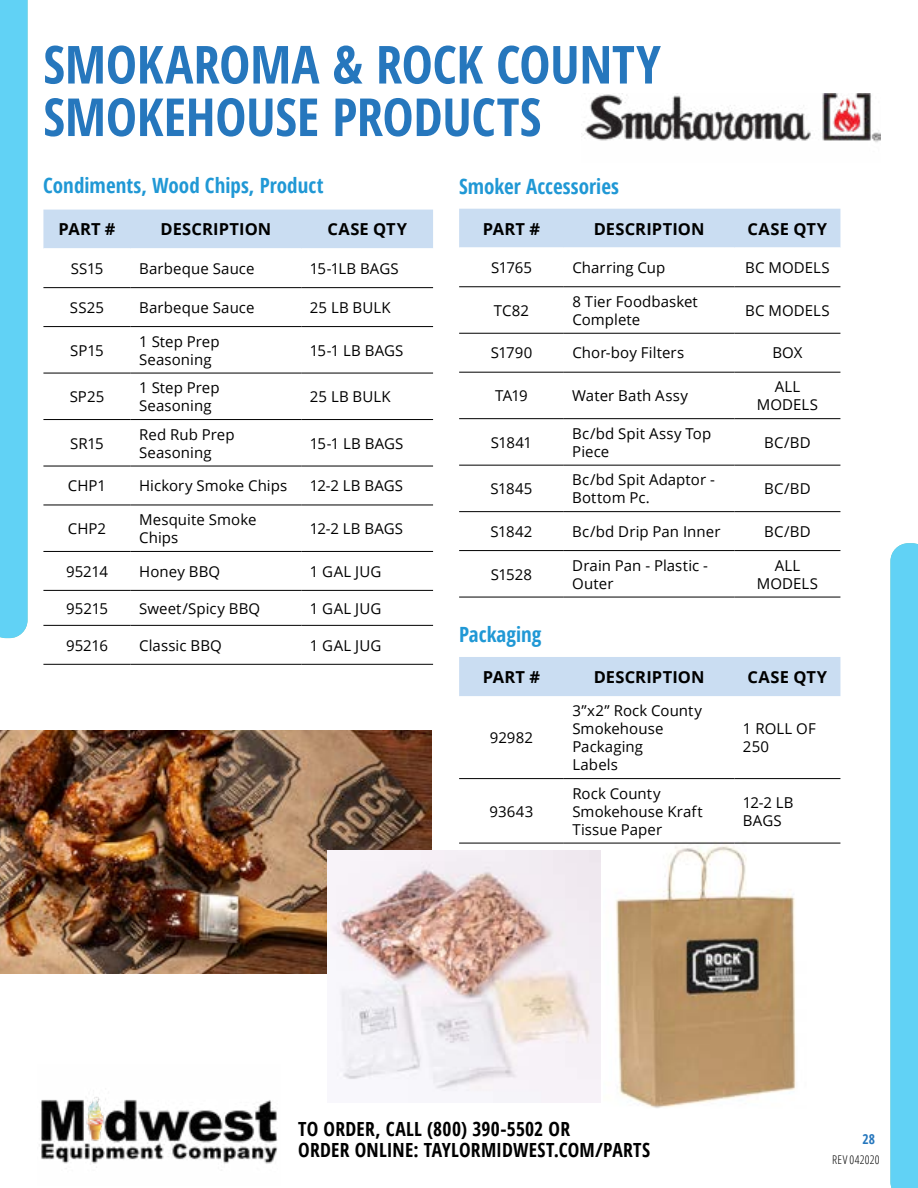
<style>
.page{position:relative;width:918px;height:1188px;background:#fff}
.page>*{position:absolute;margin:0;border:0;box-sizing:border-box;transform-origin:0 0}
.t1{font:700 52.5px/52.5px "Open Sans Condensed";letter-spacing:-.005em;color:#2677bd}
.t2{font:700 21px "Open Sans Condensed";color:#2098d5}
.t3{font:700 19.5px/21px "Open Sans Condensed";letter-spacing:.01em;color:#000}
.t4{font:700 16.5px "Open Sans";letter-spacing:.01em;color:#000}
.t5{font:15px/18px "Open Sans";letter-spacing:.005em;color:#000}
.t6{font:700 13.5px "Open Sans Condensed";color:#2677bd}
.t7{font:300 12px "Open Sans Condensed";letter-spacing:.02em;color:#000}
</style>
<div class="page">
<img style="left:39px;top:1097px;width:239px;height:67px">
<svg style="left:890px;top:543px;width:28px;height:645px;background:#67d3f2"></svg>
<div style="left:0;top:0;width:28px;height:638px;background:#61d2f5"></div>
<img style="left:603px;top:841px;width:207px;height:267px">
<img style="left:0;top:730px;width:431px;height:244px">
<div style="left:43px;top:210px;width:390px;height:38px;background:#caddf2"></div>
<hr style="left:43px;top:287px;width:88px;height:1px;background:#000">
<hr style="left:131px;top:287px;width:170px;height:1px;background:#000">
<hr style="left:301px;top:287px;width:132px;height:1px;background:#000">
<hr style="left:43px;top:326px;width:88px;height:1px;background:#000">
<hr style="left:131px;top:326px;width:170px;height:1px;background:#000">
<hr style="left:301px;top:326px;width:132px;height:1px;background:#000">
<hr style="left:43px;top:373px;width:88px;height:1px;background:#000">
<hr style="left:131px;top:373px;width:170px;height:1px;background:#000">
<hr style="left:301px;top:373px;width:132px;height:1px;background:#000">
<hr style="left:43px;top:419px;width:88px;height:1px;background:#000">
<hr style="left:131px;top:419px;width:170px;height:1px;background:#000">
<hr style="left:301px;top:419px;width:132px;height:1px;background:#000">
<hr style="left:43px;top:466px;width:88px;height:1px;background:#000">
<hr style="left:131px;top:466px;width:170px;height:1px;background:#000">
<hr style="left:301px;top:466px;width:132px;height:1px;background:#000">
<hr style="left:43px;top:505px;width:88px;height:1px;background:#000">
<hr style="left:131px;top:505px;width:170px;height:1px;background:#000">
<hr style="left:301px;top:505px;width:132px;height:1px;background:#000">
<hr style="left:43px;top:551px;width:88px;height:1px;background:#000">
<hr style="left:131px;top:551px;width:170px;height:1px;background:#000">
<hr style="left:301px;top:551px;width:132px;height:1px;background:#000">
<hr style="left:43px;top:590px;width:88px;height:1px;background:#000">
<hr style="left:131px;top:590px;width:170px;height:1px;background:#000">
<hr style="left:301px;top:590px;width:132px;height:1px;background:#000">
<hr style="left:43px;top:625px;width:88px;height:1px;background:#000">
<hr style="left:131px;top:625px;width:170px;height:1px;background:#000">
<hr style="left:301px;top:625px;width:132px;height:1px;background:#000">
<hr style="left:43px;top:664px;width:88px;height:1px;background:#000">
<hr style="left:131px;top:664px;width:170px;height:1px;background:#000">
<hr style="left:301px;top:664px;width:132px;height:1px;background:#000">
<div style="left:459px;top:209px;width:381px;height:38px;background:#caddf2"></div>
<hr style="left:459px;top:287px;width:105px;height:1px;background:#000">
<hr style="left:564px;top:287px;width:170px;height:1px;background:#000">
<hr style="left:734px;top:287px;width:106px;height:1px;background:#000">
<hr style="left:459px;top:333px;width:105px;height:1px;background:#000">
<hr style="left:564px;top:333px;width:170px;height:1px;background:#000">
<hr style="left:734px;top:333px;width:106px;height:1px;background:#000">
<hr style="left:459px;top:372px;width:105px;height:1px;background:#000">
<hr style="left:564px;top:372px;width:170px;height:1px;background:#000">
<hr style="left:734px;top:372px;width:106px;height:1px;background:#000">
<hr style="left:459px;top:418px;width:105px;height:1px;background:#000">
<hr style="left:564px;top:418px;width:170px;height:1px;background:#000">
<hr style="left:734px;top:418px;width:106px;height:1px;background:#000">
<hr style="left:459px;top:465px;width:105px;height:1px;background:#000">
<hr style="left:564px;top:465px;width:170px;height:1px;background:#000">
<hr style="left:734px;top:465px;width:106px;height:1px;background:#000">
<hr style="left:459px;top:511px;width:105px;height:1px;background:#000">
<hr style="left:564px;top:511px;width:170px;height:1px;background:#000">
<hr style="left:734px;top:511px;width:106px;height:1px;background:#000">
<hr style="left:459px;top:550px;width:105px;height:1px;background:#000">
<hr style="left:564px;top:550px;width:170px;height:1px;background:#000">
<hr style="left:734px;top:550px;width:106px;height:1px;background:#000">
<hr style="left:459px;top:597px;width:105px;height:1px;background:#000">
<hr style="left:564px;top:597px;width:170px;height:1px;background:#000">
<hr style="left:734px;top:597px;width:106px;height:1px;background:#000">
<div style="left:459px;top:657px;width:381px;height:39px;background:#caddf2"></div>
<hr style="left:459px;top:778px;width:105px;height:1px;background:#000">
<hr style="left:564px;top:778px;width:170px;height:1px;background:#000">
<hr style="left:734px;top:778px;width:106px;height:1px;background:#000">
<hr style="left:459px;top:843px;width:105px;height:1px;background:#000">
<hr style="left:564px;top:843px;width:170px;height:1px;background:#000">
<hr style="left:734px;top:843px;width:106px;height:1px;background:#000">
<img style="left:581px;top:93px;width:299px;height:50px">
<img style="left:327px;top:851px;width:274px;height:251px">
<h1 class="t1" style="left:43px;top:37px;width:619px">SMOKAROMA &amp; ROCK COUNTY<br>SMOKEHOUSE PRODUCTS</h1>
<h2 class="t2" style="left:43px;top:171px;width:282px">Condiments, Wood Chips, Product</h2>
<p class="t4" style="left:59px;top:218px;width:59px">PART #</p>
<p class="t4" style="left:161px;top:218px;width:112px">DESCRIPTION</p>
<p class="t4" style="left:327px;top:218px;width:81px">CASE QTY</p>
<p class="t5" style="left:71px;top:259px;width:34px">SS15</p>
<p class="t5" style="left:139px;top:259px;width:117px">Barbeque Sauce</p>
<p class="t5" style="left:310px;top:259px;width:90px">15-1LB BAGS</p>
<p class="t5" style="left:70px;top:298px;width:36px">SS25</p>
<p class="t5" style="left:139px;top:298px;width:117px">Barbeque Sauce</p>
<p class="t5" style="left:310px;top:298px;width:82px">25 LB BULK</p>
<p class="t5" style="left:70px;top:341px;width:35px">SP15</p>
<p class="t5" style="left:139px;top:332px;width:82px">1 Step Prep<br>Seasoning</p>
<p class="t5" style="left:310px;top:341px;width:95px">15-1 LB BAGS</p>
<p class="t5" style="left:70px;top:387px;width:36px">SP25</p>
<p class="t5" style="left:139px;top:378px;width:82px">1 Step Prep<br>Seasoning</p>
<p class="t5" style="left:310px;top:387px;width:82px">25 LB BULK</p>
<p class="t5" style="left:70px;top:434px;width:35px">SR15</p>
<p class="t5" style="left:139px;top:425px;width:97px">Red Rub Prep<br>Seasoning</p>
<p class="t5" style="left:310px;top:434px;width:95px">15-1 LB BAGS</p>
<p class="t5" style="left:68px;top:476px;width:40px">CHP1</p>
<p class="t5" style="left:139px;top:476px;width:150px">Hickory Smoke Chips</p>
<p class="t5" style="left:310px;top:476px;width:95px">12-2 LB BAGS</p>
<p class="t5" style="left:68px;top:519px;width:40px">CHP2</p>
<p class="t5" style="left:139px;top:510px;width:119px">Mesquite Smoke<br>Chips</p>
<p class="t5" style="left:310px;top:519px;width:95px">12-2 LB BAGS</p>
<p class="t5" style="left:66px;top:562px;width:43px">95214</p>
<p class="t5" style="left:139px;top:562px;width:83px">Honey BBQ</p>
<p class="t5" style="left:310px;top:562px;width:73px">1 GAL JUG</p>
<p class="t5" style="left:66px;top:599px;width:43px">95215</p>
<p class="t5" style="left:139px;top:599px;width:123px">Sweet/Spicy BBQ</p>
<p class="t5" style="left:310px;top:599px;width:73px">1 GAL JUG</p>
<p class="t5" style="left:66px;top:636px;width:43px">95216</p>
<p class="t5" style="left:139px;top:636px;width:84px">Classic BBQ</p>
<p class="t5" style="left:310px;top:636px;width:73px">1 GAL JUG</p>
<h2 class="t2" style="left:459px;top:172px;width:162px">Smoker Accessories</h2>
<p class="t4" style="left:483px;top:217px;width:59px">PART #</p>
<p class="t4" style="left:594px;top:217px;width:112px">DESCRIPTION</p>
<p class="t4" style="left:748px;top:217px;width:81px">CASE QTY</p>
<p class="t5" style="left:491px;top:258px;width:42px">S1765</p>
<p class="t5" style="left:572px;top:258px;width:95px">Charring Cup</p>
<p class="t5" style="left:745px;top:258px;width:86px">BC MODELS</p>
<p class="t5" style="left:494px;top:301px;width:37px">TC82</p>
<p class="t5" style="left:572px;top:292px;width:127px">8 Tier Foodbasket<br>Complete</p>
<p class="t5" style="left:745px;top:301px;width:86px">BC MODELS</p>
<p class="t5" style="left:491px;top:344px;width:43px">S1790</p>
<p class="t5" style="left:572px;top:344px;width:113px">Chor-boy Filters</p>
<p class="t5" style="left:772px;top:344px;width:32px">BOX</p>
<p class="t5" style="left:495px;top:386px;width:34px">TA19</p>
<p class="t5" style="left:572px;top:386px;width:117px">Water Bath Assy</p>
<p class="t5" style="left:757px;top:377px;width:63px;text-align:center">ALL<br>MODELS</p>
<p class="t5" style="left:491px;top:433px;width:43px">S1841</p>
<p class="t5" style="left:572px;top:424px;width:140px">Bc/bd Spit Assy Top<br>Piece</p>
<p class="t5" style="left:764px;top:433px;width:48px">BC/BD</p>
<p class="t5" style="left:491px;top:479px;width:43px">S1845</p>
<p class="t5" style="left:572px;top:470px;width:144px">Bc/bd Spit Adaptor -<br>Bottom Pc.</p>
<p class="t5" style="left:764px;top:479px;width:48px">BC/BD</p>
<p class="t5" style="left:491px;top:522px;width:43px">S1842</p>
<p class="t5" style="left:572px;top:522px;width:150px">Bc/bd Drip Pan Inner</p>
<p class="t5" style="left:764px;top:522px;width:48px">BC/BD</p>
<p class="t5" style="left:491px;top:565px;width:43px">S1528</p>
<p class="t5" style="left:572px;top:556px;width:137px">Drain Pan - Plastic -<br>Outer</p>
<p class="t5" style="left:757px;top:556px;width:63px;text-align:center">ALL<br>MODELS</p>
<h2 class="t2" style="left:459px;top:620px;width:84px">Packaging</h2>
<p class="t4" style="left:483px;top:665px;width:59px">PART #</p>
<p class="t4" style="left:594px;top:665px;width:112px">DESCRIPTION</p>
<p class="t4" style="left:748px;top:665px;width:81px">CASE QTY</p>
<p class="t5" style="left:490px;top:728px;width:45px">92982</p>
<p class="t5" style="left:490px;top:802px;width:45px">93643</p>
<p class="t5" style="left:572px;top:701px;width:131px">3”x2” Rock County<br>Smokehouse<br>Packaging<br>Labels</p>
<p class="t5" style="left:743px;top:719px;width:74px">1 ROLL OF<br>250</p>
<p class="t5" style="left:572px;top:784px;width:132px">Rock County<br>Smokehouse Kraft<br>Tissue Paper</p>
<p class="t5" style="left:743px;top:793px;width:52px">12-2 LB<br>BAGS</p>
<h3 class="t3" style="left:298px;top:1118px;width:353px">TO ORDER, CALL (800) 390-5502 OR<br>ORDER ONLINE: TAYLORMIDWEST.COM/PARTS</h3>
<p class="t6" style="left:862px;top:1130px;width:14px">28</p>
<p class="t7" style="left:832px;top:1152px;width:49px">REV 042020</p>
</div>
